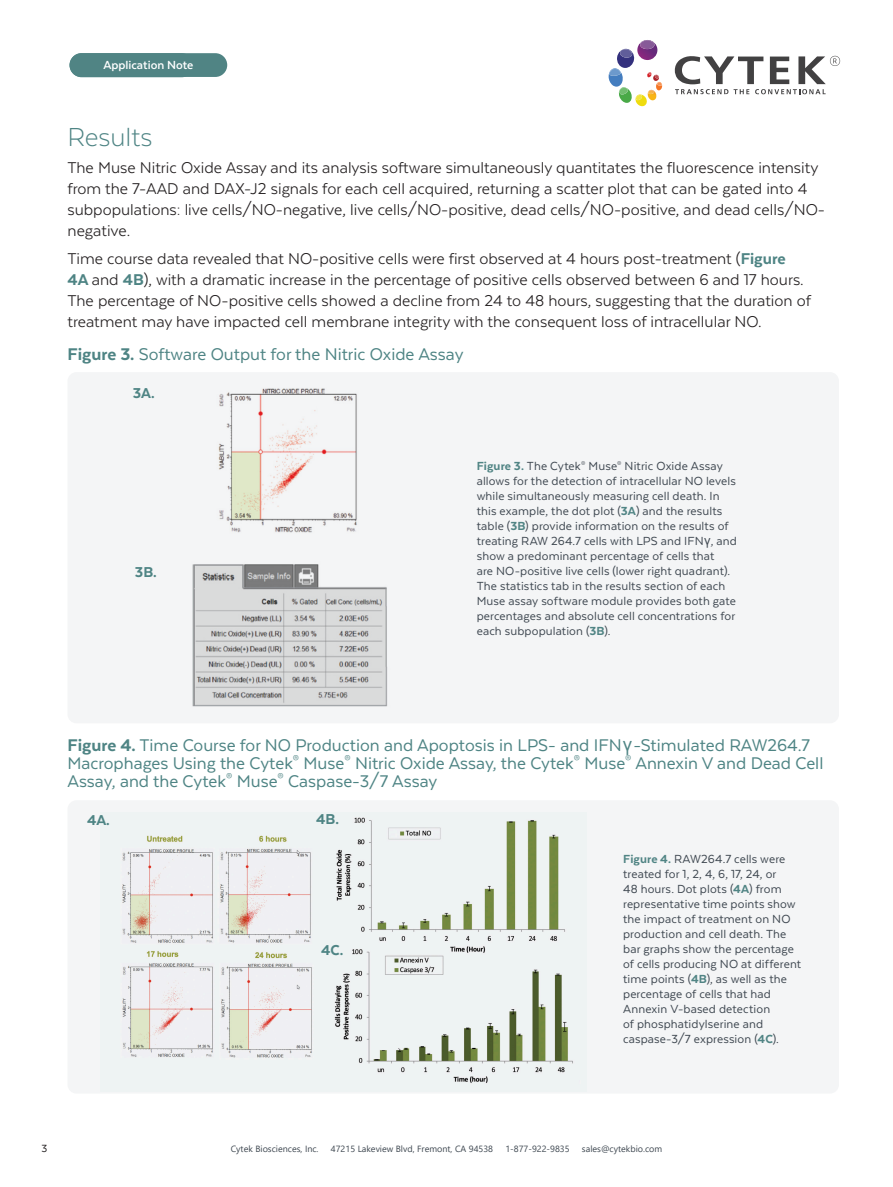
<style>
.page{position:relative;width:893px;height:1187px;background:#fff}
.page>*{position:absolute;margin:0;border:0;box-sizing:border-box;transform-origin:0 0}
.CYTEK_GRAY_SUBTITLE{font:300 30px "Texta";color:#4e8484}
.CYTEK_PARAGRAPH_HEADER{font:19.5px/18px "Texta";color:#4e8484}
.CYTEK_PARAGRAPH_STYLE{font:18px/21px "Texta";color:#231f20}
.Body{font:800 16.5px "Texta";color:#4e8484}
.Body-2{font:13.5px/15px "Texta";letter-spacing:.01em;color:#3f4851}
.t1{font:700 13.5px "Texta";color:#fff}
.t2{font:12px "Texta";color:#231f20}
.t3{font:9px "Segoe UI";color:#3f4851}
.s1{font-weight:800;color:#4e8484}
.s2{font-weight:800}
.s3{font-weight:800;color:#508484}
.s4{font-family:"Andale Mono"}
</style>
<div class="page">
<svg style="left:609px;top:40px;width:53px;height:66px"></svg>
<svg style="left:675px;top:56px;width:165px;height:38px"></svg>
<div style="left:70px;top:53px;width:157px;height:24px;background:#508484;border-radius:12px"></div>
<div style="left:68px;top:372px;width:771px;height:351px;background:#f4f5f6;border-radius:9px"></div>
<div style="left:68px;top:800px;width:771px;height:293px;background:#f4f5f6;border-radius:9px"></div>
<img style="left:192px;top:388px;width:196px;height:319px">
<img style="left:122px;top:817px;width:451px;height:267px">
<p class="t1" style="left:86px;top:57px;width:92px">Application Note</p>
<p class="t1" style="left:103px;top:58px;width:92px">Application Note</p>
<p class="CYTEK_GRAY_SUBTITLE" style="left:68px;top:121px;width:86px">Results</p>
<p class="CYTEK_PARAGRAPH_STYLE" style="left:68px;top:157px;width:759px">The Muse Nitric Oxide Assay and its analysis software simultaneously quantitates the fluorescence intensity from the 7-AAD and DAX-J2 signals for each cell acquired, returning a scatter plot that can be gated into 4 subpopulations: live cells/NO-negative, live cells/NO-positive, dead cells/NO-positive, and dead cells/NO&shy;negative.</p>
<p class="CYTEK_PARAGRAPH_STYLE" style="left:68px;top:248px;width:745px">Time course data revealed that NO-positive cells were first observed at 4 hours post-treatment (<span class="s1">Figure 4A</span> and <span class="s1">4B</span>), with a dramatic increase in the percentage of positive cells observed between 6 and 17 hours.<br>The percentage of NO-positive cells showed a decline from 24 to 48 hours, suggesting that the duration of treatment may have impacted cell membrane integrity with the consequent loss of intracellular NO.</p>
<p class="CYTEK_PARAGRAPH_HEADER" style="left:68px;top:344px;width:397px"><span class="s2">Figure 3.</span> Software Output for the Nitric Oxide Assay</p>
<p class="Body" style="left:133px;top:385px;width:23px">3A.</p>
<p class="Body" style="left:135px;top:564px;width:23px">3B.</p>
<p class="Body-2" style="left:477px;top:458px;width:262px"><span class="s3">Figure 3.</span> The Cytek<sup>®</sup> Muse<sup>®</sup> Nitric Oxide Assay allows for the detection of intracellular NO levels while simultaneously measuring cell death. In this example, the dot plot (<span class="s3">3A</span>) and the results table (<span class="s3">3B</span>) provide information on the results of treating RAW 264.7 cells with LPS and IFN<span class="s4">γ</span>, and show a predominant percentage of cells that<br>are NO-positive live cells (lower right quadrant).<br>The statistics tab in the results section of each Muse assay software module provides both gate percentages and absolute cell concentrations for each subpopulation (<span class="s3">3B</span>).</p>
<p class="CYTEK_PARAGRAPH_HEADER" style="left:68px;top:735px;width:757px"><span class="s2">Figure 4.</span> Time Course for NO Production and Apoptosis in LPS- and IFN<span class="s4">γ</span>-Stimulated RAW264.7<br>Macrophages Using the Cytek<sup>®</sup> Muse<sup>®</sup> Nitric Oxide Assay, the Cytek<sup>®</sup> Muse<sup>®</sup> Annexin V and Dead Cell<br>Assay, and the Cytek<sup>®</sup> Muse<sup>®</sup> Caspase-3/7 Assay</p>
<p class="Body" style="left:87px;top:811px;width:24px">4A.</p>
<p class="Body" style="left:316px;top:810px;width:24px">4B.</p>
<p class="Body" style="left:321px;top:941px;width:24px">4C.</p>
<p class="Body-2" style="left:623px;top:850px;width:180px"><span class="s3">Figure 4.</span> RAW264.7 cells were treated for 1, 2, 4, 6, 17, 24, or<br>48 hours. Dot plots (<span class="s3">4A</span>) from representative time points show the impact of treatment on NO production and cell death. The bar graphs show the percentage of cells producing NO at different time points (<span class="s3">4B</span>), as well as the percentage of cells that had<br>Annexin V-based detection<br>of phosphatidylserine and caspase-3/7 expression (<span class="s3">4C</span>).</p>
<p class="t2" style="left:41px;top:1141px;width:7px">3</p>
<p class="t3" style="left:231px;top:1139px;width:89px">Cytek Biosciences, Inc.</p>
<p class="t3" style="left:331px;top:1139px;width:164px">47215 Lakeview Blvd, Fremont, CA 94538</p>
<p class="t3" style="left:505px;top:1139px;width:66px">1-877-922-9835</p>
<p class="t3" style="left:582px;top:1139px;width:82px">sales@cytekbio.com</p>
</div>
